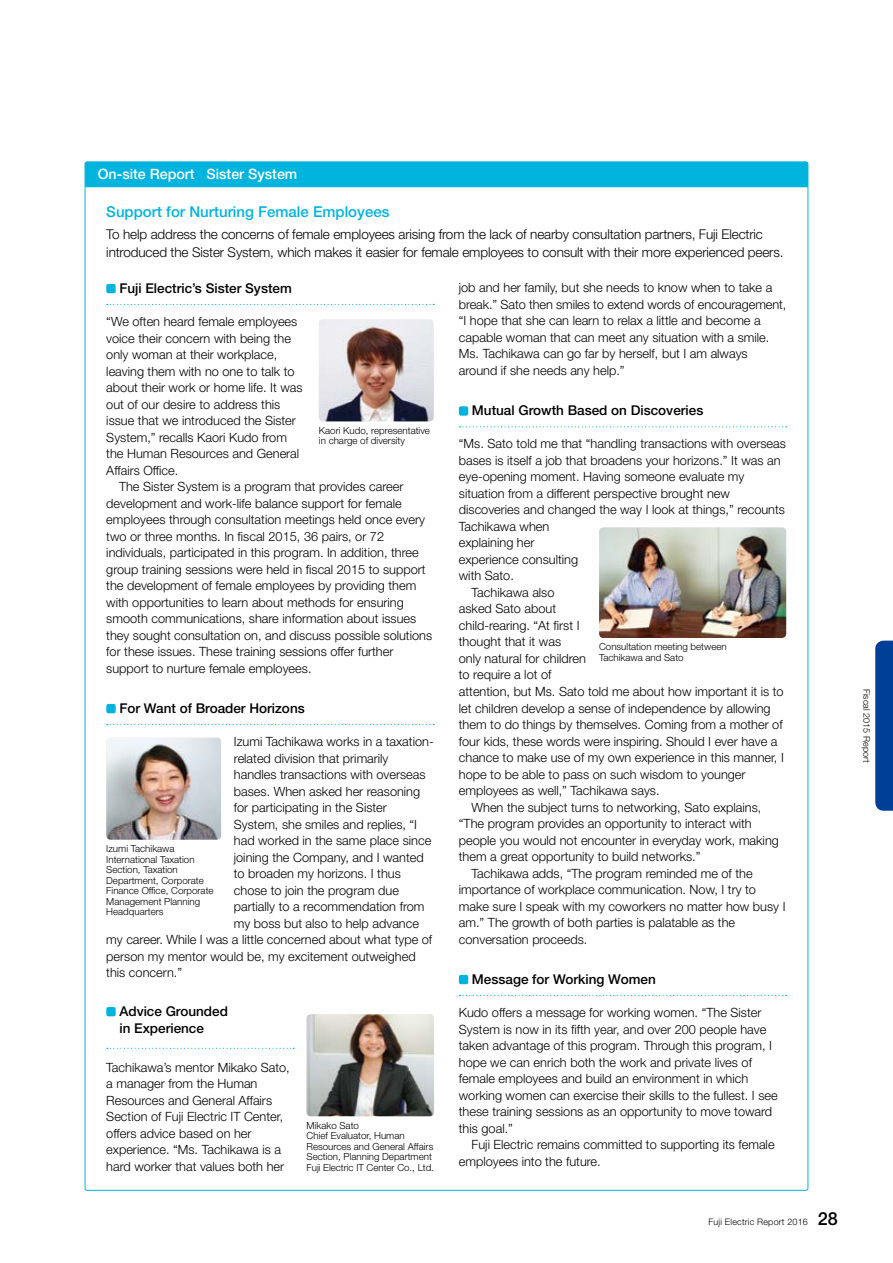
<style>
.page{position:relative;width:893px;height:1263px;background:#fff}
.page>*{position:absolute;margin:0;border:0;box-sizing:border-box;transform-origin:0 0}
.t1{font:500 15px "Helvetica Neue LT Std";color:#00b4de}
.t2{font:500 14.25px "Helvetica Neue LT Std";color:#fff}
.t3{font:300 13.5px/18px "Helvetica Neue LT Std";letter-spacing:-.01em;color:#000}
.t4{font:500 13.5px/16.5px "Helvetica Neue LT Std";color:#000}
.t5{font:300 12.75px/16.5px "Helvetica Neue LT Std";color:#000}
.t6{font:300 9.75px/10.5px "Helvetica Neue LT Std";color:#000}
.t7{font:300 9px "Helvetica Neue LT Std";letter-spacing:.02em;color:#000}
.s1{font-weight:500;font-size:18px}
</style>
<div class="page">
<div style="left:875px;top:641px;width:18px;height:170px;background:#003f98"></div>
<svg style="left:107px;top:304px;width:327px;height:1px"></svg>
<div style="left:106px;top:284px;width:10px;height:9px;background:#00b4de;border-radius:2px"></div>
<svg style="left:107px;top:724px;width:327px;height:1px"></svg>
<div style="left:106px;top:704px;width:10px;height:9px;background:#00b4de;border-radius:2px"></div>
<svg style="left:107px;top:1048px;width:187px;height:1px"></svg>
<div style="left:106px;top:1007px;width:10px;height:9px;background:#00b4de;border-radius:2px"></div>
<img style="left:319px;top:319px;width:115px;height:102px">
<img style="left:306px;top:1014px;width:128px;height:102px">
<img style="left:106px;top:738px;width:115px;height:102px">
<div style="left:85px;top:162px;width:723px;height:25px;background:#00b4de"></div>
<svg style="left:459px;top:426px;width:328px;height:1px"></svg>
<div style="left:459px;top:406px;width:9px;height:10px;background:#00b4de;border-radius:2px"></div>
<svg style="left:459px;top:995px;width:328px;height:1px"></svg>
<div style="left:459px;top:975px;width:9px;height:9px;background:#00b4de;border-radius:2px"></div>
<img style="left:599px;top:527px;width:187px;height:111px">
<p class="t2" style="left:98px;top:166px;width:201px">On-site Report Sister System</p>
<p class="t1" style="left:106px;top:202px;width:285px">Support for Nurturing Female Employees</p>
<p class="t3" style="left:106px;top:225px;width:679px">To help address the concerns of female employees arising from the lack of nearby consultation partners, Fuji Electric introduced the Sister System, which makes it easier for female employees to consult with their more experienced peers.</p>
<p class="t4" style="left:119px;top:280px;width:174px">Fuji Electric’s Sister System</p>
<p class="t5" style="left:106px;top:313px;width:198px">“We often heard female employees voice their concern with being the only woman at their workplace, leaving them with no one to talk to about their work or home life. It was out of our desire to address this issue that we introduced the Sister<br>System,” recalls Kaori Kudo from the Human Resources and General<br>Affairs Office.</p>
<p class="t5" style="left:106px;top:478px;width:327px;text-indent:13px">The Sister System is a program that provides career development and work-life balance support for female employees through consultation meetings held once every two or three months. In fiscal 2015, 36 pairs, or 72 individuals, participated in this program. In addition, three group training sessions were held in fiscal 2015 to support the development of female employees by providing them with opportunities to learn about methods for ensuring smooth communications, share information about issues they sought consultation on, and discuss possible solutions for these issues. These training sessions offer further support to nurture female employees.</p>
<p class="t4" style="left:119px;top:700px;width:187px">For Want of Broader Horizons</p>
<p class="t5" style="left:234px;top:733px;width:201px">Izumi Tachikawa works in a taxation-</p>
<p class="t5" style="left:234px;top:750px;width:156px">related division that primarily</p>
<p class="t5" style="left:234px;top:766px;width:193px">handles transactions with overseas</p>
<p class="t5" style="left:234px;top:782px;width:188px">bases. When asked her reasoning</p>
<p class="t5" style="left:234px;top:799px;width:155px">for participating in the Sister</p>
<p class="t5" style="left:234px;top:815px;width:185px">System, she smiles and replies, “I</p>
<p class="t5" style="left:234px;top:832px;width:199px">had worked in the same place since</p>
<p class="t5" style="left:234px;top:848px;width:191px">joining the Company, and I wanted</p>
<p class="t5" style="left:234px;top:865px;width:168px">to broaden my horizons. I thus</p>
<p class="t5" style="left:234px;top:881px;width:167px">chose to join the program due</p>
<p class="t5" style="left:234px;top:898px;width:192px">partially to a recommendation from</p>
<p class="t5" style="left:234px;top:914px;width:187px">my boss but also to help advance</p>
<p class="t5" style="left:106px;top:931px;width:327px">my career. While I was a little concerned about what type of</p>
<p class="t5" style="left:106px;top:947px;width:311px">person my mentor would be, my excitement outweighed</p>
<p class="t5" style="left:106px;top:964px;width:77px">this concern.”</p>
<p class="t4" style="left:119px;top:1003px;width:110px">Advice Grounded in Experience</p>
<p class="t5" style="left:106px;top:1059px;width:185px">Tachikawa’s mentor Mikako Sato, a manager from the Human<br>Resources and General Affairs<br>Section of Fuji Electric IT Center, offers advice based on her experience. “Ms. Tachikawa is a hard worker that values both her</p>
<p class="t5" style="left:459px;top:279px;width:329px">job and her family, but she needs to know when to take a break.” Sato then smiles to extend words of encouragement, “I hope that she can learn to relax a little and become a capable woman that can meet any situation with a smile.<br>Ms. Tachikawa can go far by herself, but I am always around if she needs any help.”</p>
<p class="t4" style="left:472px;top:402px;width:233px">Mutual Growth Based on Discoveries</p>
<p class="t5" style="left:459px;top:435px;width:329px">“Ms. Sato told me that “handling transactions with overseas</p>
<p class="t5" style="left:459px;top:452px;width:323px">bases is itself a job that broadens your horizons.” It was an</p>
<p class="t5" style="left:459px;top:468px;width:287px">eye-opening moment. Having someone evaluate my</p>
<p class="t5" style="left:459px;top:485px;width:273px">situation from a different perspective brought new</p>
<p class="t5" style="left:459px;top:501px;width:328px">discoveries and changed the way I look at things,” recounts</p>
<p class="t5" style="left:459px;top:518px;width:92px">Tachikawa when</p>
<p class="t5" style="left:459px;top:534px;width:77px">explaining her</p>
<p class="t5" style="left:459px;top:551px;width:121px">experience consulting</p>
<p class="t5" style="left:459px;top:567px;width:57px">with Sato.</p>
<p class="t5" style="left:472px;top:584px;width:84px">Tachikawa also</p>
<p class="t5" style="left:459px;top:600px;width:99px">asked Sato about</p>
<p class="t5" style="left:459px;top:617px;width:122px">child-rearing. “At first I</p>
<p class="t5" style="left:459px;top:633px;width:104px">thought that it was</p>
<p class="t5" style="left:459px;top:650px;width:129px">only natural for children</p>
<p class="t5" style="left:459px;top:666px;width:94px">to require a lot of</p>
<p class="t5" style="left:459px;top:683px;width:326px">attention, but Ms. Sato told me about how important it is to</p>
<p class="t5" style="left:459px;top:699px;width:313px">let children develop a sense of independence by allowing</p>
<p class="t5" style="left:459px;top:716px;width:325px">them to do things by themselves. Coming from a mother of</p>
<p class="t5" style="left:459px;top:732px;width:320px">four kids, these words were inspiring. Should I ever have a</p>
<p class="t5" style="left:459px;top:749px;width:326px">chance to make use of my own experience in this manner, I</p>
<p class="t5" style="left:459px;top:765px;width:288px">hope to be able to pass on such wisdom to younger</p>
<p class="t5" style="left:459px;top:782px;width:202px">employees as well,” Tachikawa says.</p>
<p class="t5" style="left:472px;top:798px;width:291px">When the subject turns to networking, Sato explains,</p>
<p class="t5" style="left:459px;top:815px;width:294px">“The program provides an opportunity to interact with</p>
<p class="t5" style="left:459px;top:831px;width:322px">people you would not encounter in everyday work, making</p>
<p class="t5" style="left:459px;top:848px;width:243px">them a great opportunity to build networks.”</p>
<p class="t5" style="left:472px;top:864px;width:283px">Tachikawa adds, “The program reminded me of the</p>
<p class="t5" style="left:459px;top:881px;width:299px">importance of workplace communication. Now, I try to</p>
<p class="t5" style="left:459px;top:897px;width:328px">make sure I speak with my coworkers no matter how busy I</p>
<p class="t5" style="left:459px;top:914px;width:278px">am.” The growth of both parties is palatable as the</p>
<p class="t5" style="left:459px;top:930px;width:130px">conversation proceeds.</p>
<p class="t4" style="left:472px;top:971px;width:185px">Message for Working Women</p>
<p class="t5" style="left:459px;top:1004px;width:320px">Kudo offers a message for working women. “The Sister System is now in its fifth year, and over 200 people have taken advantage of this program. Through this program, I hope we can enrich both the work and private lives of female employees and build an environment in which working women can exercise their skills to the fullest. I see these training sessions as an opportunity to move toward this goal.”</p>
<p class="t5" style="left:459px;top:1136px;width:317px;text-indent:13px">Fuji Electric remains committed to supporting its female employees into the future.</p>
<p class="t6" style="left:319px;top:425px;width:113px">Kaori Kudo, representative in charge of diversity</p>
<p class="t6" style="left:599px;top:641px;width:129px">Consultation meeting between<br>Tachikawa and Sato</p>
<p class="t6" style="left:106px;top:843px;width:109px">Izumi Tachikawa<br>International Taxation<br>Section, Taxation<br>Department, Corporate<br>Finance Office, Corporate<br>Management Planning<br>Headquarters</p>
<p class="t6" style="left:307px;top:1120px;width:129px">Mikako Sato<br>Chief Evaluator, Human<br>Resources and General Affairs<br>Section, Planning Department<br>Fuji Electric IT Center Co., Ltd.</p>
<p class="t7" style="left:709px;top:1216px;width:131px">Fuji Electric Report 2016 <span class="s1">28</span></p>
<p class="t7" style="left:872px;top:689px;width:75px;rotate:90deg">Fiscal 2015 Report</p>
</div>
